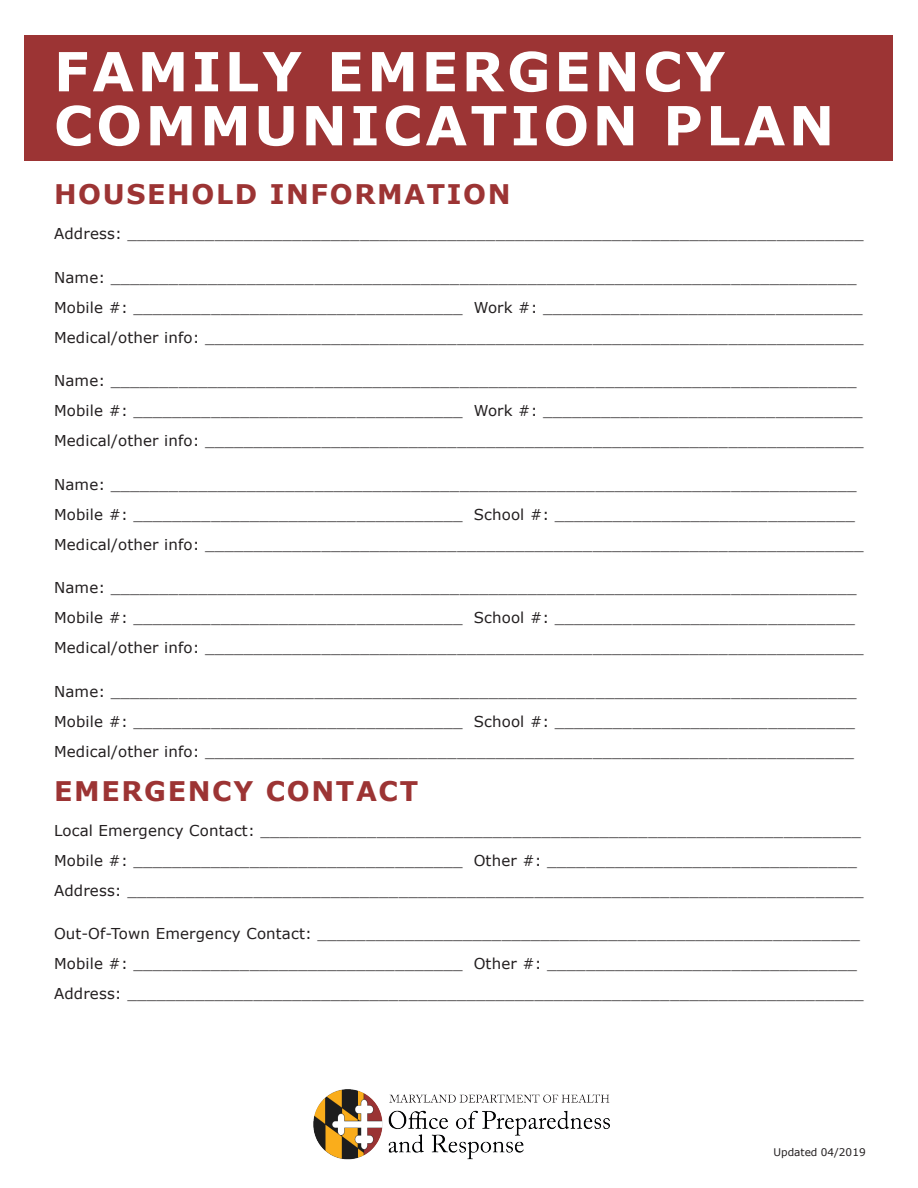
<style>
.page{position:relative;width:918px;height:1188px;background:#fff}
.page>*{position:absolute;margin:0;border:0;box-sizing:border-box;transform-origin:0 0}
.t1{font:700 54px/54px "Verdana";letter-spacing:.06em;color:#fff}
.t2{font:700 27px "Verdana";letter-spacing:.06em;color:#9c3434}
.t3{font:15px/30px "Verdana";letter-spacing:.01em;color:#231f20}
.t4{font:10.5px "Verdana";color:#231f20}
</style>
<div class="page">
<div style="left:25px;top:35px;width:868px;height:125px;background:#9c3434"></div>
<img style="left:313px;top:1089px;width:297px;height:71px">
<p class="t1" style="left:54px;top:44px;width:782px">FAMILY EMERGENCY<br>COMMUNICATION PLAN</p>
<p class="t2" style="left:54px;top:175px;width:458px">HOUSEHOLD INFORMATION</p>
<p class="t3" style="left:54px;top:219px;width:811px">Address: ____________________________________________________________________________</p>
<p class="t3" style="left:54px;top:262px;width:811px">Name: _____________________________________________________________________________<br>Mobile #: __________________________________ Work #: _________________________________<br>Medical/other info: ____________________________________________________________________</p>
<p class="t3" style="left:54px;top:366px;width:811px">Name: _____________________________________________________________________________<br>Mobile #: __________________________________ Work #: _________________________________<br>Medical/other info: ____________________________________________________________________</p>
<p class="t3" style="left:54px;top:469px;width:811px">Name: _____________________________________________________________________________<br>Mobile #: __________________________________ School #: _______________________________<br>Medical/other info: ____________________________________________________________________</p>
<p class="t3" style="left:54px;top:573px;width:811px">Name: _____________________________________________________________________________<br>Mobile #: __________________________________ School #: _______________________________<br>Medical/other info: ____________________________________________________________________</p>
<p class="t3" style="left:54px;top:676px;width:804px;text-align:justify">Name: _____________________________________________________________________________ Mobile #: __________________________________ School #: _______________________________ Medical/other info: ___________________________________________________________________</p>
<p class="t2" style="left:54px;top:772px;width:366px">EMERGENCY CONTACT</p>
<p class="t3" style="left:54px;top:815px;width:811px">Local Emergency Contact: ______________________________________________________________<br>Mobile #: __________________________________ Other #: ________________________________<br>Address: ____________________________________________________________________________</p>
<p class="t3" style="left:54px;top:918px;width:811px">Out-Of-Town Emergency Contact: ________________________________________________________<br>Mobile #: __________________________________ Other #: ________________________________<br>Address: ____________________________________________________________________________</p>
<p class="t4" style="left:773px;top:1145px;width:94px">Updated 04/2019</p>
</div>
